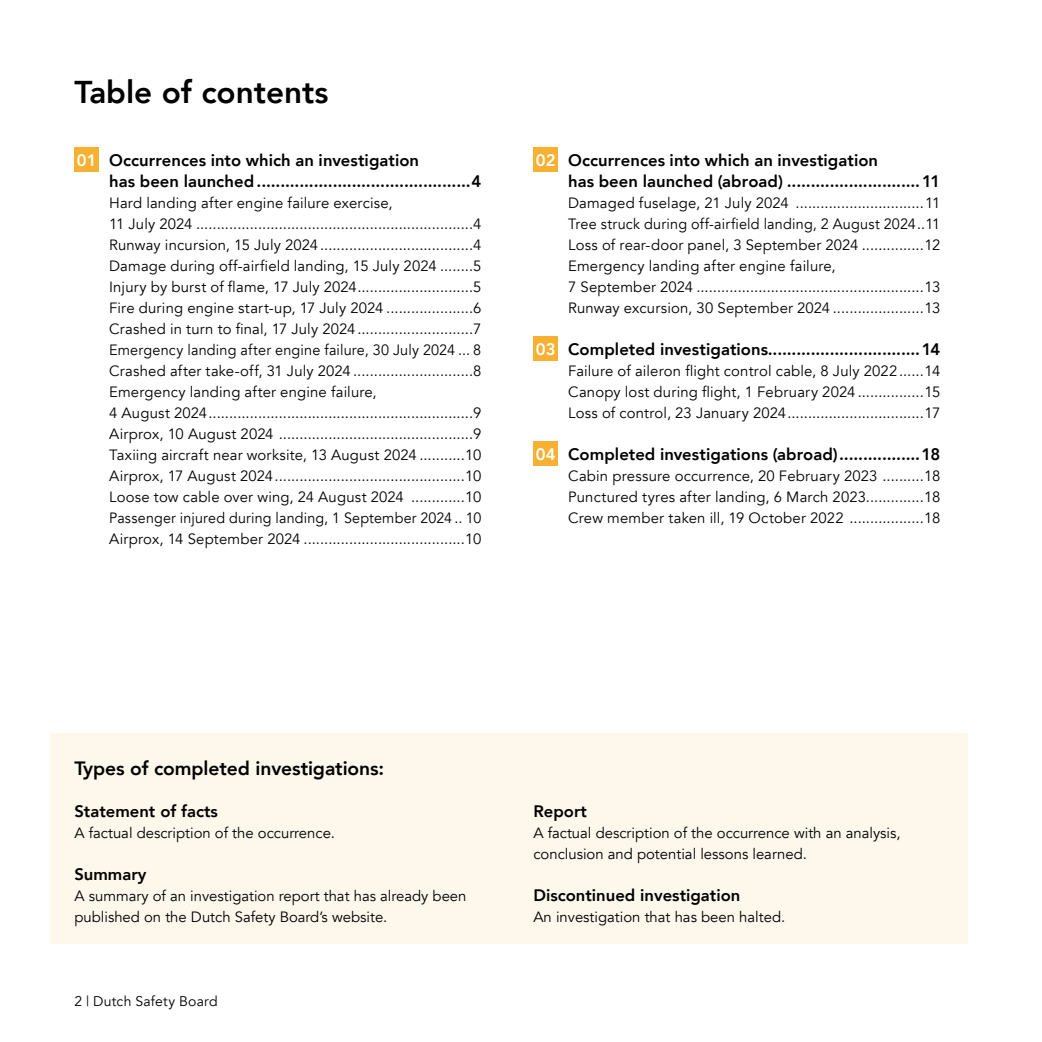
<style>
.page{position:relative;width:1042px;height:1042px;background:#fff}
.page>*{position:absolute;margin:0;border:0;box-sizing:border-box;transform-origin:0 0}
.t1{font:800 31.5px "Avenir";color:#000}
.H3_-_Artikelkop{font:800 19.25px "Avenir";letter-spacing:-.005em;color:#000}
.Inhoud_kopjes{font:800 16.62px/21px "Avenir";letter-spacing:.005em;color:#000}
.H4_-_Subkop{font:800 16.62px "Avenir";color:#000}
.Inhoud_-_Hoofdstuknummer{font:800 16.62px "Avenir";color:#fff}
.P_-_plattetekst{font:14.88px/21px "Avenir";letter-spacing:.01em;color:#000}
.P_-_plattetekst-2{font:14.88px "Avenir";letter-spacing:.01em;color:#000;scale:.96 1}
.t2{font:14px "Avenir";letter-spacing:.015em;color:#000}
</style>
<div class="page">
<div style="left:50px;top:733px;width:917px;height:210px;background:#fef7eb"></div>
<div style="left:74px;top:147px;width:25px;height:25px;background:#f8b032"></div>
<div style="left:533px;top:441px;width:25px;height:25px;background:#f8b032"></div>
<div style="left:533px;top:147px;width:25px;height:25px;background:#f8b032"></div>
<div style="left:533px;top:336px;width:25px;height:25px;background:#f8b032"></div>
<h1 class="t1" style="left:74px;top:68px;width:256px">Table of contents</h1>
<p class="Inhoud_-_Hoofdstuknummer" style="left:77px;top:147px;width:21px">01</p>
<p class="Inhoud_kopjes" style="left:109px;top:150px;width:374px">Occurrences into which an investigation<br>has been launched .............................................4</p>
<p class="P_-_plattetekst" style="left:109px;top:193px;width:374px">Hard landing after engine failure exercise,<br>11 July 2024 ...................................................................4</p>
<p class="P_-_plattetekst" style="left:109px;top:235px;width:374px">Runway incursion, 15 July 2024.....................................4</p>
<p class="P_-_plattetekst" style="left:109px;top:256px;width:374px">Damage during off-airfield landing, 15 July 2024 ........5</p>
<p class="P_-_plattetekst" style="left:109px;top:277px;width:374px">Injury by burst of flame, 17 July 2024............................5</p>
<p class="P_-_plattetekst" style="left:109px;top:298px;width:374px">Fire during engine start-up, 17 July 2024 .....................6</p>
<p class="P_-_plattetekst" style="left:109px;top:319px;width:374px">Crashed in turn to final, 17 July 2024............................7</p>
<p class="P_-_plattetekst" style="left:109px;top:340px;width:374px">Emergency landing after engine failure, 30 July 2024 ... 8</p>
<p class="P_-_plattetekst" style="left:109px;top:361px;width:374px">Crashed after take-off, 31 July 2024 .............................8</p>
<p class="P_-_plattetekst" style="left:109px;top:382px;width:374px">Emergency landing after engine failure,<br>4 August 2024................................................................9</p>
<p class="P_-_plattetekst" style="left:109px;top:424px;width:374px">Airprox, 10 August 2024 ...............................................9</p>
<p class="P_-_plattetekst" style="left:109px;top:445px;width:374px">Taxiing aircraft near worksite, 13 August 2024 ...........10</p>
<p class="P_-_plattetekst" style="left:109px;top:466px;width:374px">Airprox, 17 August 2024..............................................10</p>
<p class="P_-_plattetekst" style="left:109px;top:487px;width:374px">Loose tow cable over wing, 24 August 2024 .............10</p>
<p class="P_-_plattetekst-2" style="left:109px;top:509px;width:389px">Passenger injured during landing, 1 September 2024 .. 10</p>
<p class="P_-_plattetekst" style="left:109px;top:529px;width:374px">Airprox, 14 September 2024 .......................................10</p>
<p class="Inhoud_-_Hoofdstuknummer" style="left:536px;top:147px;width:21px">02</p>
<p class="Inhoud_-_Hoofdstuknummer" style="left:536px;top:336px;width:21px">03</p>
<p class="Inhoud_-_Hoofdstuknummer" style="left:536px;top:441px;width:21px">04</p>
<p class="Inhoud_kopjes" style="left:568px;top:150px;width:374px">Occurrences into which an investigation<br>has been launched (abroad) ............................11</p>
<p class="P_-_plattetekst" style="left:568px;top:193px;width:374px">Damaged fuselage, 21 July 2024 ...............................11</p>
<p class="P_-_plattetekst" style="left:568px;top:214px;width:374px">Tree struck during off-airfield landing, 2 August 2024..11</p>
<p class="P_-_plattetekst" style="left:568px;top:235px;width:374px">Loss of rear-door panel, 3 September 2024 ...............12</p>
<p class="P_-_plattetekst" style="left:568px;top:256px;width:374px">Emergency landing after engine failure,<br>7 September 2024 .......................................................13</p>
<p class="P_-_plattetekst" style="left:568px;top:298px;width:374px">Runway excursion, 30 September 2024 ......................13</p>
<p class="Inhoud_kopjes" style="left:568px;top:339px;width:374px">Completed investigations................................14</p>
<p class="P_-_plattetekst" style="left:568px;top:361px;width:374px">Failure of aileron flight control cable, 8 July 2022......14</p>
<p class="P_-_plattetekst" style="left:568px;top:382px;width:374px">Canopy lost during flight, 1 February 2024 ................15</p>
<p class="P_-_plattetekst" style="left:568px;top:403px;width:374px">Loss of control, 23 January 2024.................................17</p>
<p class="Inhoud_kopjes" style="left:568px;top:444px;width:374px">Completed investigations (abroad).................18</p>
<p class="P_-_plattetekst" style="left:568px;top:466px;width:374px">Cabin pressure occurrence, 20 February 2023 ..........18</p>
<p class="P_-_plattetekst" style="left:568px;top:487px;width:374px">Punctured tyres after landing, 6 March 2023..............18</p>
<p class="P_-_plattetekst" style="left:568px;top:508px;width:374px">Crew member taken ill, 19 October 2022 ..................18</p>
<p class="H3_-_Artikelkop" style="left:74px;top:753px;width:311px">Types of completed investigations:</p>
<h4 class="H4_-_Subkop" style="left:74px;top:798px;width:145px">Statement of facts</h4>
<p class="P_-_plattetekst" style="left:74px;top:823px;width:262px">A factual description of the occurrence.</p>
<h4 class="H4_-_Subkop" style="left:74px;top:861px;width:74px">Summary</h4>
<p class="P_-_plattetekst" style="left:74px;top:886px;width:393px">A summary of an investigation report that has already been published on the Dutch Safety Board’s website.</p>
<p class="t2" style="left:74px;top:993px;width:145px">2 | Dutch Safety Board</p>
<h4 class="H4_-_Subkop" style="left:533px;top:798px;width:55px">Report</h4>
<p class="P_-_plattetekst" style="left:533px;top:823px;width:369px">A factual description of the occurrence with an analysis, conclusion and potential lessons learned.</p>
<h4 class="H4_-_Subkop" style="left:533px;top:882px;width:208px">Discontinued investigation</h4>
<p class="P_-_plattetekst" style="left:533px;top:907px;width:253px">An investigation that has been halted.</p>
</div>
